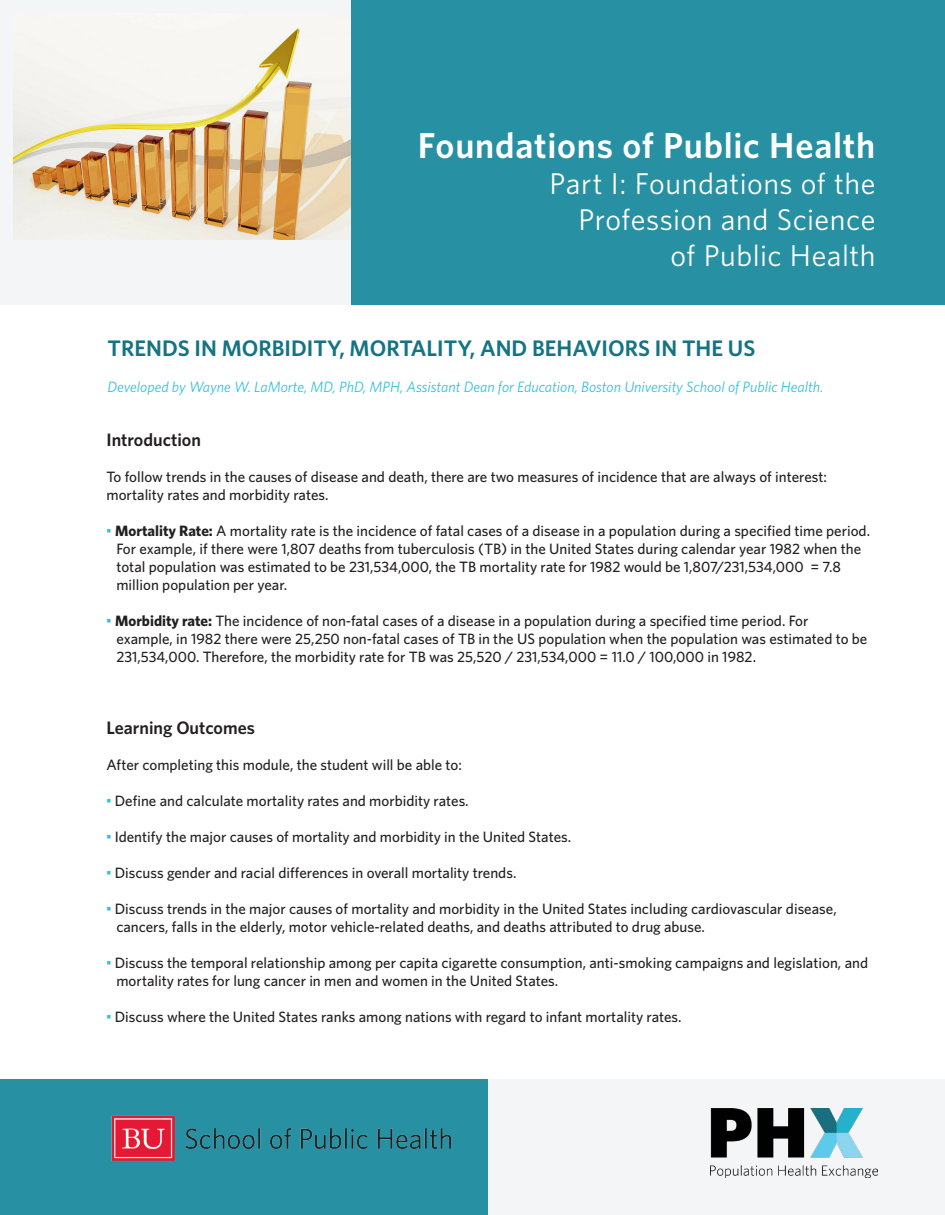
<style>
.page{position:relative;width:945px;height:1215px;background:#fff}
.page>*{position:absolute;margin:0;border:0;box-sizing:border-box;transform-origin:0 0}
.Headline{font:600 36px "Whitney";letter-spacing:.02em;color:#fff}
.Headline-2{font:30px/36px "Whitney";letter-spacing:.015em;color:#fff;text-align:right}
.Body_Text_-_2pt_Spac{font:600 22.5px "Whitney";color:#147384}
.Body_Text_-_2pt_Spac-2{font:600 18px "Whitney";color:#231f20}
.Body_Text_-_2pt_Spac-3{font:500 15px/18px "Whitney";color:#231f20}
.Body_Text_-_2pt_Spac-4{font:italic 15px "Whitney";color:#33c1dc}
.s1{font-weight:900;font-size:18px;color:#33c1dc}
.s2{font-weight:700}
</style>
<div class="page">
<div style="left:350px;top:0;width:595px;height:305px;background:#2791a3"></div>
<div style="left:0;top:0;width:350px;height:305px;background:#f4f5f6"></div>
<div style="left:430px;top:1080px;width:515px;height:135px;background:#f4f5f6"></div>
<div style="left:0;top:1080px;width:488px;height:135px;background:#2791a3"></div>
<img style="left:14px;top:28px;width:336px;height:211px">
<img style="left:111px;top:1115px;width:341px;height:46px">
<img style="left:711px;top:1109px;width:167px;height:69px">
<p class="Headline" style="left:418px;top:121px;width:459px">Foundations of Public Health</p>
<p class="Headline-2" style="left:549px;top:164px;width:327px">Part I: Foundations of the<br>Profession and Science</p>
<p class="Headline-2" style="left:670px;top:236px;width:206px">of Public Health</p>
<p class="Body_Text_-_2pt_Spac" style="left:108px;top:333px;width:649px">TRENDS IN MORBIDITY, MORTALITY, AND BEHAVIORS IN THE US</p>
<p class="Body_Text_-_2pt_Spac-4" style="left:108px;top:376px;width:717px">Developed by Wayne W. LaMorte, MD, PhD, MPH, Assistant Dean for Education, Boston University School of Public Health.</p>
<p class="Body_Text_-_2pt_Spac-2" style="left:106px;top:427px;width:96px">Introduction</p>
<p class="Body_Text_-_2pt_Spac-3" style="left:106px;top:467px;width:722px">To follow trends in the causes of disease and death, there are two measures of incidence that are always of interest: mortality rates and morbidity rates.</p>
<p class="Body_Text_-_2pt_Spac-3" style="left:116px;top:521px;width:755px;text-indent:-10px"><span class="s1">·</span> <span class="s2">Mortality Rate:</span> A mortality rate is the incidence of fatal cases of a disease in a population during a specified time period.<br>For example, if there were 1,807 deaths from tuberculosis (TB) in the United States during calendar year 1982 when the total population was estimated to be 231,534,000, the TB mortality rate for 1982 would be 1,807/231,534,000 = 7.8 million population per year.</p>
<p class="Body_Text_-_2pt_Spac-3" style="left:116px;top:611px;width:753px;text-indent:-10px"><span class="s1">·</span> <span class="s2">Morbidity rate:</span> The incidence of non-fatal cases of a disease in a population during a specified time period. For example, in 1982 there were 25,250 non-fatal cases of TB in the US population when the population was estimated to be<br>231,534,000. Therefore, the morbidity rate for TB was 25,520 / 231,534,000 = 11.0 / 100,000 in 1982.</p>
<p class="Body_Text_-_2pt_Spac-2" style="left:106px;top:715px;width:150px">Learning Outcomes</p>
<p class="Body_Text_-_2pt_Spac-3" style="left:106px;top:755px;width:357px">After completing this module, the student will be able to:</p>
<p class="Body_Text_-_2pt_Spac-3" style="left:106px;top:791px;width:364px"><span class="s1">·</span> Define and calculate mortality rates and morbidity rates.</p>
<p class="Body_Text_-_2pt_Spac-3" style="left:106px;top:827px;width:466px"><span class="s1">·</span> Identify the major causes of mortality and morbidity in the United States.</p>
<p class="Body_Text_-_2pt_Spac-3" style="left:106px;top:863px;width:411px"><span class="s1">·</span> Discuss gender and racial differences in overall mortality trends.</p>
<p class="Body_Text_-_2pt_Spac-3" style="left:116px;top:899px;width:722px;text-indent:-10px"><span class="s1">·</span> Discuss trends in the major causes of mortality and morbidity in the United States including cardiovascular disease, cancers, falls in the elderly, motor vehicle-related deaths, and deaths attributed to drug abuse.</p>
<p class="Body_Text_-_2pt_Spac-3" style="left:116px;top:953px;width:753px;text-indent:-10px"><span class="s1">·</span> Discuss the temporal relationship among per capita cigarette consumption, anti-smoking campaigns and legislation, and mortality rates for lung cancer in men and women in the United States.</p>
<p class="Body_Text_-_2pt_Spac-3" style="left:106px;top:1007px;width:577px"><span class="s1">·</span> Discuss where the United States ranks among nations with regard to infant mortality rates.</p>
</div>
